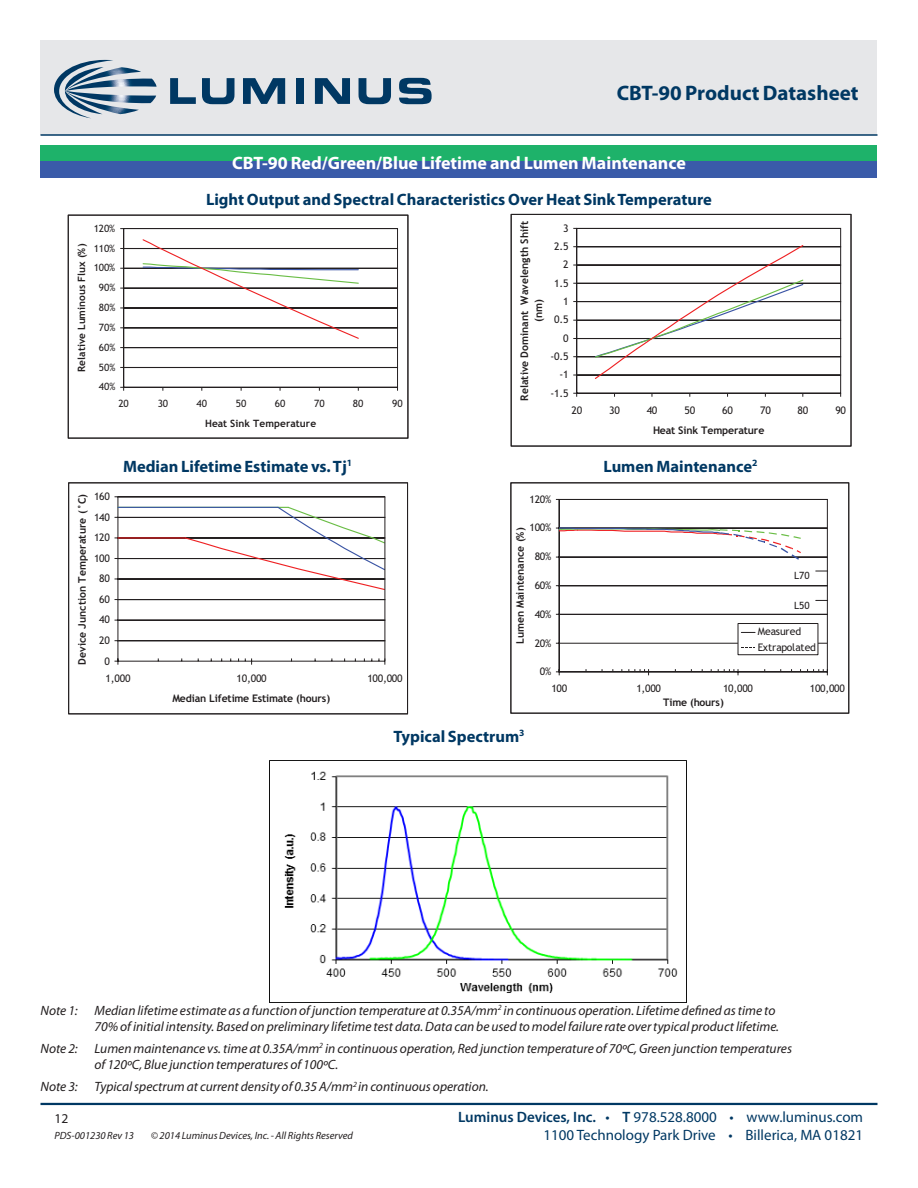
<style>
.page{position:relative;width:918px;height:1188px;background:#fff}
.page>*{position:absolute;margin:0;border:0;box-sizing:border-box;transform-origin:0 0}
.DS_Title1{font:700 21px "Myriad Pro";color:#003863}
.t1{font:700 18px "Myriad Pro";color:#fff}
.t2{font:700 16.5px "Myriad Pro";color:#003863}
.t3{font:15px "Myriad Pro";color:#003863}
.DS_Body{font:italic 13.5px/16.5px "Myriad Pro";color:#231f20;text-align:right}
.zzFooterRight2{font:13.5px "Myriad Pro";color:#231f20}
.t4{font:700 10.5px/14px "Trebuchet MS";letter-spacing:-.005em;color:#231f20;text-align:center}
.t5{font:10.5px/15.5px "Trebuchet MS";letter-spacing:-.025em;color:#231f20}
.zzFooterRight1{font:italic 10.5px "Myriad Pro";color:#231f20}
.t6{font:10.05px "Trebuchet MS";letter-spacing:-.005em;color:#231f20}
.t7{font:700 10.05px "Trebuchet MS";color:#231f20}
.s1{font-weight:600}
</style>
<div class="page">
<div style="left:40px;top:40px;width:838px;height:95px;background:#e6e7e9"></div>
<hr style="left:40px;top:1103px;width:838px;height:2px;background:#003863">
<hr style="left:40px;top:134px;width:838px;height:2px;background:#003863">
<svg style="left:54px;top:60px;width:103px;height:58px"></svg>
<svg style="left:170px;top:78px;width:26px;height:26px"></svg>
<svg style="left:202px;top:78px;width:32px;height:26px"></svg>
<svg style="left:243px;top:78px;width:42px;height:26px"></svg>
<div style="left:296px;top:78px;width:8px;height:26px;background:#003863"></div>
<svg style="left:315px;top:78px;width:35px;height:26px"></svg>
<svg style="left:359px;top:78px;width:32px;height:26px"></svg>
<svg style="left:399px;top:78px;width:33px;height:26px"></svg>
<div style="left:118px;top:620px;width:267px;height:1px;border:1px solid #231f20"></div>
<hr style="left:118px;top:600px;width:267px;height:1px;background:#231f20">
<div style="left:118px;top:599px;width:267px;height:1px;border:1px solid #231f20"></div>
<div style="left:118px;top:579px;width:267px;height:1px;border:1px solid #231f20"></div>
<hr style="left:118px;top:559px;width:267px;height:1px;background:#231f20">
<div style="left:118px;top:558px;width:267px;height:1px;border:1px solid #231f20"></div>
<div style="left:118px;top:517px;width:267px;height:1px;border:1px solid #231f20"></div>
<hr style="left:118px;top:497px;width:1px;height:164px;background:#231f20">
<hr style="left:118px;top:661px;width:267px;height:1px;background:#231f20">
<svg style="left:115px;top:658px;width:4px;height:7px"></svg>
<svg style="left:245px;top:658px;width:7px;height:7px"></svg>
<svg style="left:379px;top:658px;width:7px;height:7px"></svg>
<hr style="left:118px;top:537px;width:67px;height:2px;background:#ee2123">
<svg style="left:184px;top:506px;width:201px;height:84px"></svg>
<hr style="left:118px;top:507px;width:160px;height:1px;background:#3a54a4">
<div style="left:68px;top:483px;width:340px;height:231px;border:1px solid #231f20"></div>
<hr style="left:385px;top:497px;width:1px;height:164px;background:#231f20">
<svg style="left:120px;top:228px;width:278px;height:163px"></svg>
<svg style="left:142px;top:238px;width:218px;height:102px"></svg>
<div style="left:68px;top:215px;width:340px;height:223px;border:1px solid #231f20"></div>
<svg style="left:573px;top:228px;width:268px;height:169px"></svg>
<svg style="left:594px;top:244px;width:210px;height:136px"></svg>
<div style="left:511px;top:214px;width:340px;height:232px;border:1px solid #231f20"></div>
<svg style="left:555px;top:499px;width:273px;height:177px"></svg>
<svg style="left:559px;top:527px;width:242px;height:33px"></svg>
<div style="left:738px;top:624px;width:80px;height:31px;background:#fff"></div>
<div style="left:738px;top:623px;width:80px;height:32px;border:1px solid #231f20"></div>
<svg style="left:741px;top:632px;width:14px;height:1px"></svg>
<svg style="left:816px;top:600px;width:12px;height:1px"></svg>
<svg style="left:816px;top:571px;width:12px;height:1px"></svg>
<div style="left:40px;top:146px;width:838px;height:16px;background:#1eb26a"></div>
<div style="left:40px;top:162px;width:838px;height:16px;background:#3a5ba9"></div>
<img style="left:269px;top:760px;width:417px;height:243px">
<p class="DS_Title1" style="left:617px;top:79px;width:243px">CBT-90 Product Datasheet</p>
<p class="t1" style="left:232px;top:151px;width:455px">CBT-90 Red/Green/Blue Lifetime and Lumen Maintenance</p>
<p class="t2" style="left:206px;top:188px;width:507px">Light Output and Spectral Characteristics Over Heat Sink Temperature</p>
<p class="t6" style="left:94px;top:222px;width:23px">120%</p>
<p class="t7" style="left:75px;top:372px;width:130px;rotate:-90deg">Relative Luminous Flux (%)</p>
<p class="t6" style="left:94px;top:242px;width:23px">110%</p>
<p class="t6" style="left:94px;top:262px;width:23px">100%</p>
<p class="t6" style="left:99px;top:282px;width:18px">90%</p>
<p class="t6" style="left:99px;top:302px;width:18px">80%</p>
<p class="t6" style="left:99px;top:321px;width:18px">70%</p>
<p class="t6" style="left:99px;top:341px;width:18px">60%</p>
<p class="t6" style="left:99px;top:361px;width:18px">50%</p>
<p class="t6" style="left:99px;top:381px;width:18px">40%</p>
<p class="t6" style="left:118px;top:397px;width:12px">20</p>
<p class="t6" style="left:158px;top:397px;width:12px">30</p>
<p class="t6" style="left:197px;top:397px;width:12px">40</p>
<p class="t6" style="left:236px;top:397px;width:12px">50</p>
<p class="t6" style="left:275px;top:397px;width:12px">60</p>
<p class="t6" style="left:314px;top:397px;width:12px">70</p>
<p class="t6" style="left:353px;top:397px;width:12px">80</p>
<p class="t6" style="left:392px;top:397px;width:12px">90</p>
<p class="t7" style="left:205px;top:417px;width:112px">Heat Sink Temperature</p>
<p class="t4" style="left:518px;top:401px;width:182px;rotate:-90deg">Relative Dominant Wavelength Shift (nm)</p>
<p class="t5" style="left:563px;top:221px;width:7px">3</p>
<p class="t5" style="left:554px;top:239px;width:16px">2.5</p>
<p class="t5" style="left:563px;top:257px;width:7px">2</p>
<p class="t5" style="left:554px;top:275px;width:16px">1.5</p>
<p class="t5" style="left:563px;top:294px;width:7px">1</p>
<p class="t5" style="left:554px;top:312px;width:16px">0.5</p>
<p class="t5" style="left:563px;top:331px;width:7px">0</p>
<p class="t5" style="left:550px;top:349px;width:20px">-0.5</p>
<p class="t5" style="left:559px;top:367px;width:11px">-1</p>
<p class="t5" style="left:550px;top:385px;width:20px">-1.5</p>
<p class="t5" style="left:571px;top:402px;width:12px">20</p>
<p class="t5" style="left:609px;top:402px;width:12px">30</p>
<p class="t5" style="left:647px;top:402px;width:12px">40</p>
<p class="t5" style="left:685px;top:402px;width:12px">50</p>
<p class="t5" style="left:722px;top:402px;width:12px">60</p>
<p class="t5" style="left:760px;top:402px;width:12px">70</p>
<p class="t5" style="left:798px;top:402px;width:12px">80</p>
<p class="t5" style="left:835px;top:402px;width:12px">90</p>
<p class="t4" style="left:653px;top:424px;width:113px">Heat Sink Temperature</p>
<p class="t2" style="left:123px;top:456px;width:231px">Median Lifetime Estimate vs. Tj<sup>1</sup></p>
<p class="t2" style="left:603px;top:456px;width:155px">Lumen Maintenance<sup>2</sup></p>
<p class="t5" style="left:94px;top:489px;width:17px">160</p>
<p class="t4" style="left:75px;top:665px;width:172px;rotate:-90deg">Device Junction Temperature (°C)</p>
<p class="t5" style="left:94px;top:509px;width:17px">140</p>
<p class="t5" style="left:94px;top:530px;width:17px">120</p>
<p class="t5" style="left:94px;top:551px;width:17px">100</p>
<p class="t5" style="left:99px;top:571px;width:12px">80</p>
<p class="t5" style="left:99px;top:592px;width:12px">60</p>
<p class="t5" style="left:99px;top:612px;width:12px">40</p>
<p class="t5" style="left:99px;top:633px;width:12px">20</p>
<p class="t5" style="left:104px;top:653px;width:7px">0</p>
<p class="t5" style="left:529px;top:492px;width:23px">120%</p>
<p class="t5" style="left:529px;top:520px;width:23px">100%</p>
<p class="t4" style="left:513px;top:644px;width:118px;rotate:-90deg">Lumen Maintenance (%)</p>
<p class="t5" style="left:535px;top:549px;width:18px">80%</p>
<p class="t5" style="left:535px;top:578px;width:18px">60%</p>
<p class="t5" style="left:535px;top:606px;width:18px">40%</p>
<p class="t5" style="left:535px;top:635px;width:18px">20%</p>
<p class="t6" style="left:794px;top:570px;width:17px">L70</p>
<p class="t6" style="left:794px;top:600px;width:17px">L50</p>
<p class="t5" style="left:758px;top:624px;width:60px">Measured<br>Extrapolated</p>
<p class="t5" style="left:106px;top:670px;width:26px">1,000</p>
<p class="t5" style="left:237px;top:670px;width:32px">10,000</p>
<p class="t5" style="left:367px;top:670px;width:37px">100,000</p>
<p class="t4" style="left:172px;top:691px;width:159px">Median Lifetime Estimate (hours)</p>
<p class="t2" style="left:393px;top:725px;width:133px">Typical Spectrum<sup>3</sup></p>
<p class="t5" style="left:540px;top:664px;width:13px">0%</p>
<p class="t5" style="left:551px;top:681px;width:17px">100</p>
<p class="t5" style="left:636px;top:681px;width:26px">1,000</p>
<p class="t5" style="left:723px;top:681px;width:31px">10,000</p>
<p class="t5" style="left:810px;top:681px;width:37px">100,000</p>
<p class="t4" style="left:663px;top:695px;width:62px">Time (hours)</p>
<p class="DS_Body" style="left:40px;top:1002px;width:740px">Note 1: Median lifetime estimate as a function of junction temperature at 0.35A/mm<sup>2</sup> in continuous operation. Lifetime defined as time to<br>70% of initial intensity. Based on preliminary lifetime test data. Data can be used to model failure rate over typical product lifetime.</p>
<p class="DS_Body" style="left:94px;top:1040px;width:699px;text-align:left;text-indent:-54px">Note 2: Lumen maintenance vs. time at 0.35A/mm<sup>2</sup> in continuous operation, Red junction temperature of 70ºC, Green junction temperatures of 120ºC, Blue junction temperatures of 100ºC.</p>
<p class="DS_Body" style="left:40px;top:1078px;width:450px">Note 3: Typical spectrum at current density of 0.35 A/mm<sup>2</sup> in continuous operation.</p>
<p class="zzFooterRight2" style="left:54px;top:1110px;width:15px">12</p>
<p class="zzFooterRight1" style="left:54px;top:1129px;width:81px">PDS-001230 Rev 13</p>
<p class="zzFooterRight1" style="left:151px;top:1129px;width:204px">© 2014 Luminus Devices, Inc. - All Rights Reserved</p>
<p class="t3" style="left:458px;top:1108px;width:407px"><span class="s1">Luminus Devices, Inc.</span> • <span class="s1">T</span> 978.528.8000 • www.luminus.com</p>
<p class="t3" style="left:543px;top:1126px;width:321px">1100 Technology Park Drive • Billerica, MA 01821</p>
</div>
